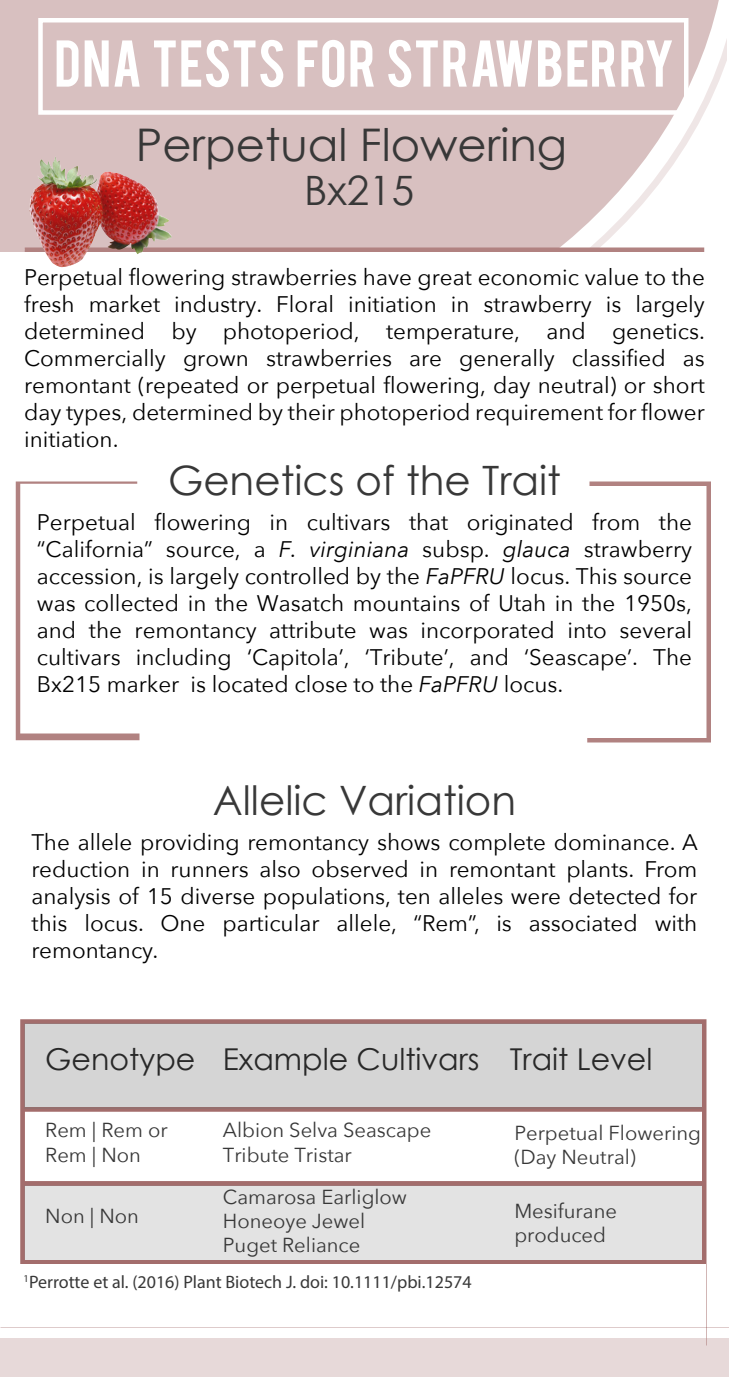
<style>
.page{position:relative;width:729px;height:1377px;background:#fff}
.page>*{position:absolute;margin:0;border:0;box-sizing:border-box;transform-origin:0 0}
.t1{font:51.98px "Bebas";letter-spacing:.015em;color:#fff}
.t2{font:45px "Century Gothic";color:#383838}
.t3{font:40.5px "Century Gothic";color:#383838}
.t4{font:30.15px "Century Gothic";color:#282828}
.t5{font:22.5px/27px "Avenir Next";color:#000;text-align:justify}
.t6{font:20.25px/24.3px "Avenir Next";color:#383838}
.t7{font:18px "Myriad Pro";color:#383838}
.s1{font-style:italic}
</style>
<div class="page">
<svg style="left:20px;top:1019px;width:686px;height:245px"></svg>
<div style="left:25px;top:1186px;width:677px;height:74px;background:#e3e3e3"></div>
<div style="left:25px;top:1024px;width:677px;height:85px;background:#d5d5d5"></div>
<svg style="left:0;top:0;width:727px;height:252px;background:#dbc6c5"></svg>
<hr style="left:25px;top:248px;width:679px;height:4px;background:#b18281">
<div style="left:0;top:1339px;width:729px;height:38px;background:#e7d9d9"></div>
<div style="left:38px;top:18px;width:650px;height:97px;border:4px solid #fff"></div>
<svg style="left:587px;top:482px;width:124px;height:260px"></svg>
<svg style="left:16px;top:482px;width:124px;height:258px"></svg>
<img style="left:29px;top:157px;width:125px;height:110px">
<h1 class="t1" style="left:54px;top:26px;width:622px">DNA TESTS FOR STRAWBERRY</h1>
<h2 class="t2" style="left:136px;top:117px;width:433px">Perpetual Flowering</h2>
<h3 class="t3" style="left:304px;top:166px;width:111px">Bx215</h3>
<p class="t5" style="left:24px;top:262px;width:682px">Perpetual flowering strawberries have great economic value to the fresh market industry. Floral initiation in strawberry is largely determined by photoperiod, temperature, and genetics.<br>Commercially grown strawberries are generally classified as remontant (repeated or perpetual flowering, day neutral) or short day types, determined by their photoperiod requirement for flower initiation.</p>
<h3 class="t3" style="left:168px;top:456px;width:395px">Genetics of the Trait</h3>
<p class="t5" style="left:37px;top:508px;width:657px">Perpetual flowering in cultivars that originated from the “California” source, a <span class="s1">F. virginiana</span> subsp. <span class="s1">glauca</span> strawberry accession, is largely controlled by the <span class="s1">FaPFRU</span> locus. This source was collected in the Wasatch mountains of Utah in the 1950s, and the remontancy attribute was incorporated into several cultivars including ‘Capitola’, ‘Tribute’, and ‘Seascape’. The Bx215 marker is located close to the <span class="s1">FaPFRU</span> locus.</p>
<h3 class="t3" style="left:213px;top:776px;width:305px">Allelic Variation</h3>
<p class="t5" style="left:32px;top:828px;width:668px">The allele providing remontancy shows complete dominance. A reduction in runners also observed in remontant plants. From analysis of 15 diverse populations, ten alleles were detected for this locus. One particular allele, “Rem”, is associated with remontancy.</p>
<h3 class="t4" style="left:45px;top:1041px;width:152px">Genotype</h3>
<p class="t6" style="left:45px;top:1117px;width:124px">Rem | Rem or<br>Rem | Non</p>
<p class="t6" style="left:45px;top:1203px;width:95px">Non | Non</p>
<h3 class="t4" style="left:223px;top:1040px;width:431px">Example Cultivars Trait Level</h3>
<p class="t6" style="left:223px;top:1117px;width:210px">Albion Selva Seascape<br>Tribute Tristar</p>
<p class="t6" style="left:223px;top:1183px;width:186px">Camarosa Earliglow<br>Honeoye Jewel<br>Puget Reliance</p>
<p class="t6" style="left:514px;top:1120px;width:188px">Perpetual Flowering (Day Neutral)</p>
<p class="t6" style="left:514px;top:1198px;width:104px">Mesifurane produced</p>
<p class="t7" style="left:24px;top:1271px;width:450px"><sup>1</sup>Perrotte et al. (2016) Plant Biotech J. doi: 10.1111/pbi.12574</p>
</div>
